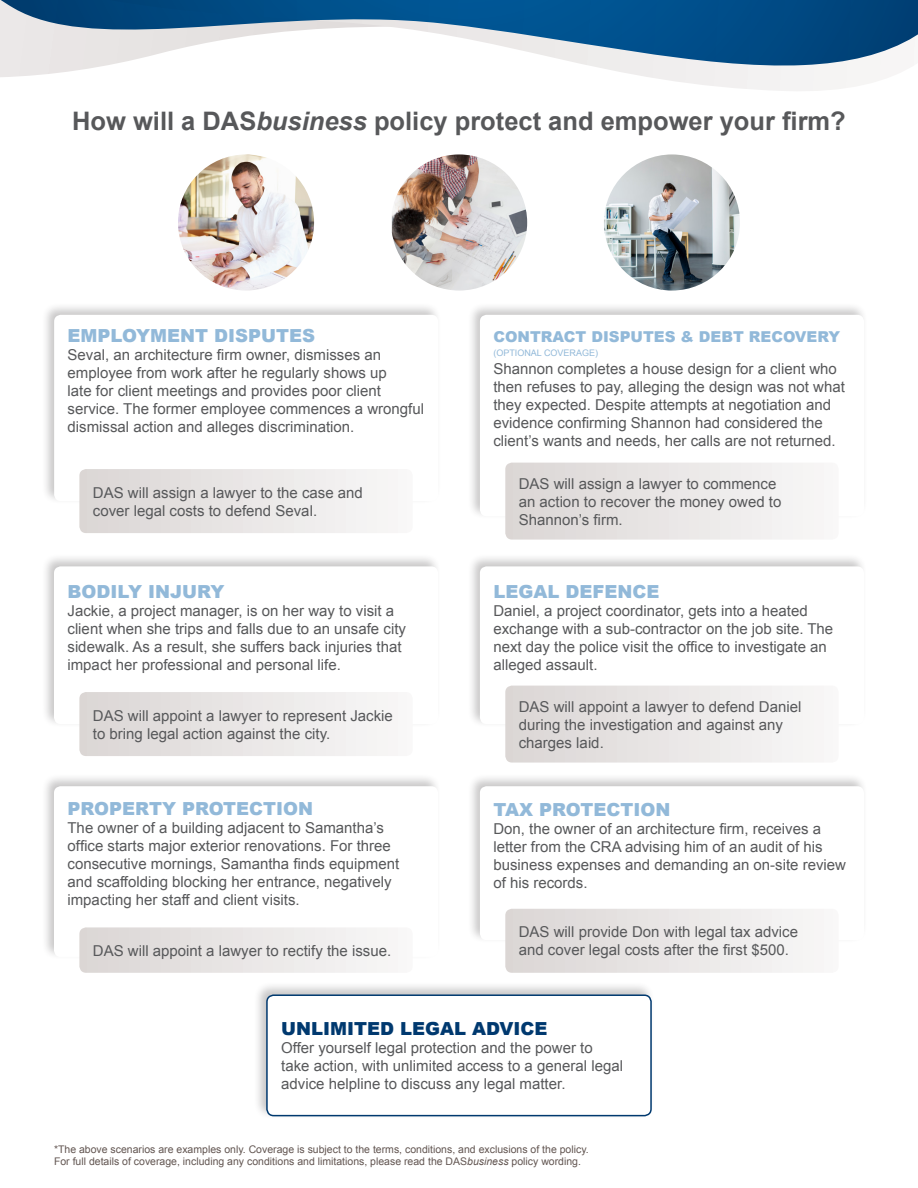
<style>
.page{position:relative;width:918px;height:1188px;background:#fff}
.page>*{position:absolute;margin:0;border:0;box-sizing:border-box;transform-origin:0 0}
.t1{font:700 25.5px "Arial";color:#57585a}
.Paragraph_Style_1{font:900 18px "Arial";color:#92b9d9}
.Paragraph_Style_1-2{font:900 18px "Arial";color:#00396f}
.Paragraph_Style_1-3{font:15px/18px "Arial";color:#57585a}
.Paragraph_Style_1-4{font:900 15px "Arial";color:#92b9d9}
.t2{font:10.5px "Arial";color:#625551}
.Paragraph_Style_1-5{font:9px "Arial";color:#92b9d9}
.s1{font-style:italic}
</style>
<div class="page">
<div style="left:41px;top:773px;width:401px;height:188px;background:#231f20;opacity:.25"></div>
<div style="left:54px;top:786px;width:384px;height:171px;background:#fff;border-radius:7px"></div>
<svg style="left:79px;top:927px;width:334px;height:46px"></svg>
<svg style="left:613px;top:70px;width:267px;height:21px"></svg>
<svg style="left:0;top:0;width:918px;height:70px"></svg>
<img style="left:178px;top:154px;width:136px;height:137px;border-radius:68px">
<img style="left:392px;top:154px;width:135px;height:137px">
<img style="left:604px;top:154px;width:136px;height:137px;border-radius:68px">
<div style="left:41px;top:302px;width:401px;height:203px;background:#231f20;opacity:.25"></div>
<div style="left:54px;top:315px;width:384px;height:186px;background:#fff;border-radius:7px"></div>
<svg style="left:79px;top:469px;width:334px;height:64px"></svg>
<div style="left:41px;top:553px;width:401px;height:174px;background:#231f20;opacity:.25"></div>
<div style="left:54px;top:566px;width:384px;height:158px;background:#fff;border-radius:7px"></div>
<svg style="left:79px;top:692px;width:334px;height:64px"></svg>
<div style="left:467px;top:302px;width:401px;height:218px;background:#231f20;opacity:.25"></div>
<div style="left:480px;top:315px;width:384px;height:201px;background:#fff;border-radius:7px"></div>
<svg style="left:505px;top:463px;width:334px;height:77px"></svg>
<div style="left:467px;top:553px;width:401px;height:174px;background:#231f20;opacity:.25"></div>
<div style="left:480px;top:566px;width:384px;height:158px;background:#fff;border-radius:7px"></div>
<svg style="left:505px;top:686px;width:334px;height:77px"></svg>
<div style="left:467px;top:773px;width:401px;height:171px;background:#231f20;opacity:.25"></div>
<div style="left:480px;top:786px;width:384px;height:154px;background:#fff;border-radius:7px"></div>
<svg style="left:505px;top:909px;width:334px;height:64px"></svg>
<div style="left:253px;top:981px;width:402px;height:139px;background:#231f20;opacity:.25"></div>
<div style="left:267px;top:995px;width:384px;height:121px;background:#fff;border-radius:7px"></div>
<div style="left:266px;top:994px;width:386px;height:122px;border:2px solid #00396f;border-radius:7px"></div>
<p class="t1" style="left:72px;top:104px;width:775px">How will a DAS<span class="s1">business</span> policy protect and empower your firm?</p>
<p class="Paragraph_Style_1" style="left:68px;top:323px;width:249px">EMPLOYMENT DISPUTES</p>
<p class="Paragraph_Style_1-3" style="left:68px;top:346px;width:358px">Seval, an architecture firm owner, dismisses an employee from work after he regularly shows up<br>late for client meetings and provides poor client service. The former employee commences a wrongful dismissal action and alleges discrimination.</p>
<p class="Paragraph_Style_1-3" style="left:93px;top:483px;width:272px">DAS will assign a lawyer to the case and cover legal costs to defend Seval.</p>
<p class="Paragraph_Style_1" style="left:68px;top:578px;width:158px">BODILY INJURY</p>
<p class="Paragraph_Style_1-3" style="left:68px;top:602px;width:340px">Jackie, a project manager, is on her way to visit a client when she trips and falls due to an unsafe city sidewalk. As a result, she suffers back injuries that impact her professional and personal life.</p>
<p class="Paragraph_Style_1-3" style="left:93px;top:706px;width:302px">DAS will appoint a lawyer to represent Jackie to bring legal action against the city.</p>
<p class="Paragraph_Style_1" style="left:68px;top:796px;width:247px">PROPERTY PROTECTION</p>
<p class="Paragraph_Style_1-3" style="left:68px;top:819px;width:333px">The owner of a building adjacent to Samantha’s office starts major exterior renovations. For three consecutive mornings, Samantha finds equipment and scaffolding blocking her entrance, negatively impacting her staff and client visits.</p>
<p class="Paragraph_Style_1-3" style="left:93px;top:941px;width:300px">DAS will appoint a lawyer to rectify the issue.</p>
<p class="Paragraph_Style_1-4" style="left:493px;top:326px;width:348px">CONTRACT DISPUTES &amp; DEBT RECOVERY</p>
<p class="Paragraph_Style_1-5" style="left:493px;top:347px;width:106px">(OPTIONAL COVERAGE)</p>
<p class="Paragraph_Style_1-3" style="left:493px;top:360px;width:353px">Shannon completes a house design for a client who then refuses to pay, alleging the design was not what they expected. Despite attempts at negotiation and evidence confirming Shannon had considered the client’s wants and needs, her calls are not returned.</p>
<p class="Paragraph_Style_1-3" style="left:519px;top:474px;width:264px">DAS will assign a lawyer to commence an action to recover the money owed to<br>Shannon’s firm.</p>
<p class="Paragraph_Style_1" style="left:493px;top:578px;width:167px">LEGAL DEFENCE</p>
<p class="Paragraph_Style_1-3" style="left:493px;top:602px;width:341px">Daniel, a project coordinator, gets into a heated exchange with a sub-contractor on the job site. The next day the police visit the office to investigate an alleged assault.</p>
<p class="Paragraph_Style_1-3" style="left:519px;top:697px;width:284px">DAS will appoint a lawyer to defend Daniel during the investigation and against any charges laid.</p>
<p class="Paragraph_Style_1" style="left:493px;top:796px;width:178px">TAX PROTECTION</p>
<p class="Paragraph_Style_1-3" style="left:493px;top:820px;width:354px">Don, the owner of an architecture firm, receives a letter from the CRA advising him of an audit of his business expenses and demanding an on-site review of his records.</p>
<p class="Paragraph_Style_1-3" style="left:519px;top:923px;width:281px">DAS will provide Don with legal tax advice and cover legal costs after the first $500.</p>
<p class="Paragraph_Style_1-2" style="left:281px;top:1015px;width:268px">UNLIMITED LEGAL ADVICE</p>
<p class="Paragraph_Style_1-3" style="left:281px;top:1039px;width:343px">Offer yourself legal protection and the power to take action, with unlimited access to a general legal advice helpline to discuss any legal matter.</p>
<p class="t2" style="left:54px;top:1142px;width:536px">*The above scenarios are examples only. Coverage is subject to the terms, conditions, and exclusions of the policy.</p>
<p class="t2" style="left:54px;top:1155px;width:529px">For full details of coverage, including any conditions and limitations, please read the DAS<span class="s1">business</span> policy wording.</p>
</div>
